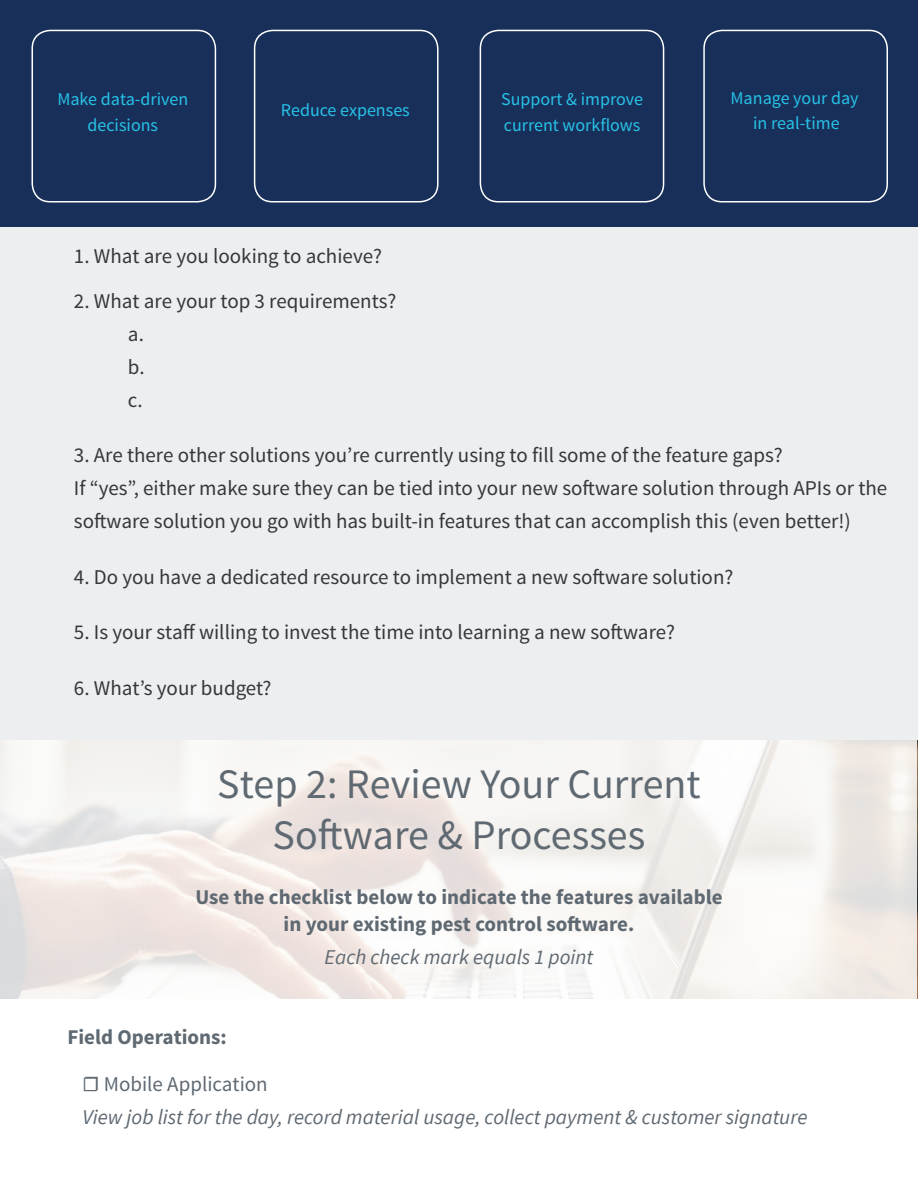
<style>
.page{position:relative;width:918px;height:1188px;background:#fff}
.page>*{position:absolute;margin:0;border:0;box-sizing:border-box;transform-origin:0 0}
.t1{font:42px/50.4px "Source Sans Pro";color:#5f6972;text-align:center}
.t2{font:21px/33px "Source Sans Pro";color:#33383a}
.t3{font:italic 21px/33px "Source Sans Pro";color:#5f6972}
.t4{font:700 21px/27px "Source Sans Pro";color:#5f6972;text-align:center}
.t5{font:18px/25.5px "Source Sans Pro";color:#27c2e7;text-align:center}
.s1{font-weight:700;font-style:normal}
.s2{font-style:normal}
</style>
<div class="page">
<svg style="left:1px;top:740px;width:916px;height:259px;fill:#f5f2ef"></svg>
<div style="left:1px;top:0;width:917px;height:227px;background:#182f5a"></div>
<div style="left:1px;top:227px;width:917px;height:513px;background:#edeeef"></div>
<div style="left:32px;top:30px;width:184px;height:172px;border:2px solid #fff;border-radius:18px"></div>
<div style="left:254px;top:30px;width:185px;height:172px;border:2px solid #fff;border-radius:18px"></div>
<div style="left:480px;top:30px;width:184px;height:172px;border:2px solid #fff;border-radius:18px"></div>
<div style="left:703px;top:30px;width:185px;height:172px;border:2px solid #fff;border-radius:18px"></div>
<p class="t5" style="left:57px;top:87px;width:133px">Make data-driven decisions</p>
<p class="t5" style="left:501px;top:87px;width:144px;text-align:left">Support &amp; improve current workflows</p>
<p class="t5" style="left:281px;top:97px;width:130px">Reduce expenses</p>
<p class="t2" style="left:74px;top:239px;width:310px">1. What are you looking to achieve?</p>
<p class="t2" style="left:128px;top:284px;width:270px;text-indent:-54px">2. What are your top 3 requirements? a.<br>b.<br>c.</p>
<p class="t5" style="left:731px;top:85px;width:130px">Manage your day in real-time</p>
<p class="t2" style="left:74px;top:439px;width:815px">3. Are there other solutions you’re currently using to fill some of the feature gaps?<br>If “yes”, either make sure they can be tied into your new software solution through APIs or the software solution you go with has built-in features that can accomplish this (even better!)</p>
<p class="t2" style="left:74px;top:560px;width:661px">4. Do you have a dedicated resource to implement a new software solution?</p>
<p class="t2" style="left:74px;top:616px;width:602px">5. Is your staff willing to invest the time into learning a new software?</p>
<p class="t2" style="left:74px;top:671px;width:199px">6. What’s your budget?</p>
<h1 class="t1" style="left:217px;top:760px;width:485px">Step 2: Review Your Current<br>Software &amp; Processes</h1>
<p class="t4" style="left:195px;top:884px;width:529px">Use the checklist below to indicate the features available in your existing pest control software.</p>
<p class="t3" style="left:325px;top:940px;width:270px">Each check mark equals 1 point</p>
<p class="t4" style="left:68px;top:1024px;width:161px">Field Operations:</p>
<p class="t3" style="left:82px;top:1067px;width:726px"><span class="s1">☐</span> <span class="s2">Mobile Application<br></span>View job list for the day, record material usage, collect payment &amp; customer signature</p>
</div>
